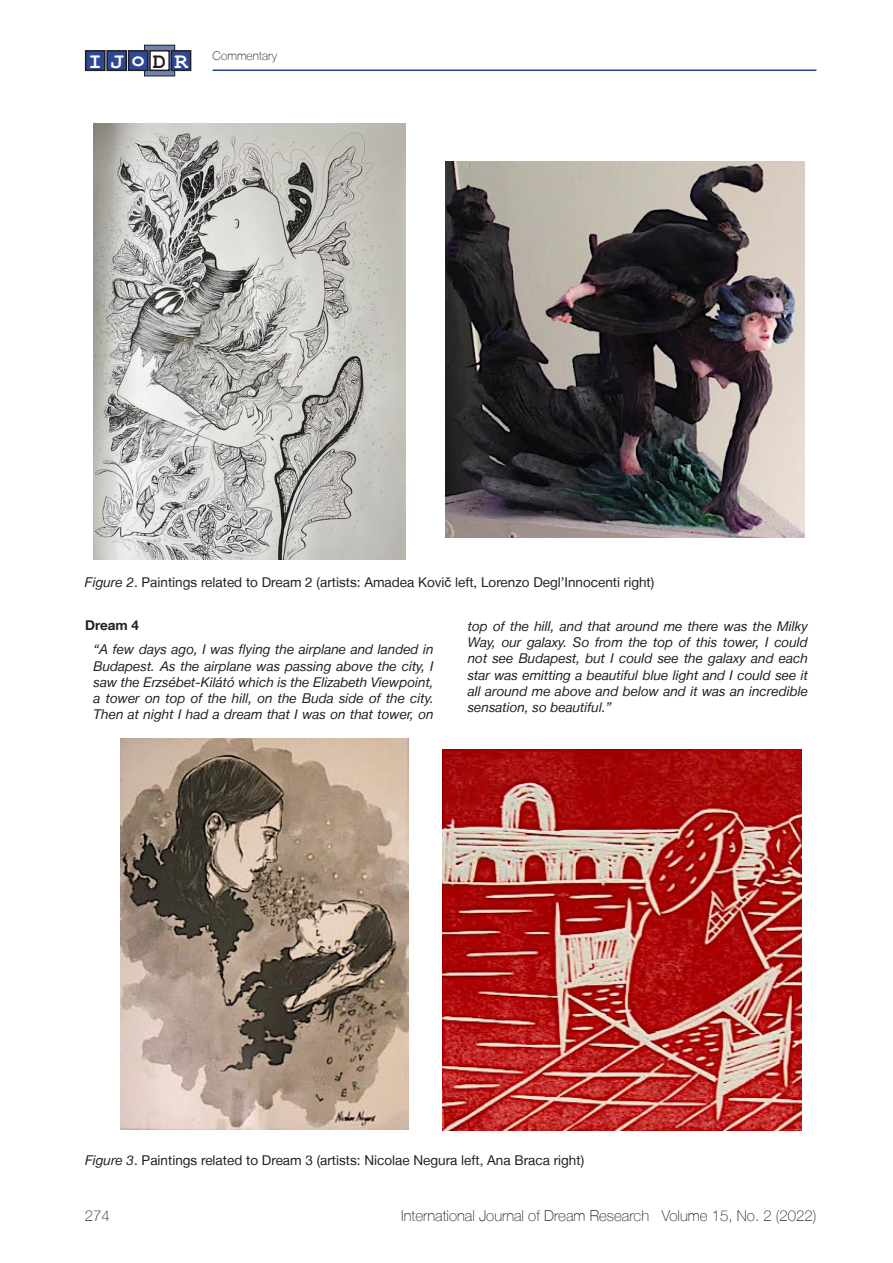
<style>
.page{position:relative;width:893px;height:1263px;background:#fff}
.page>*{position:absolute;margin:0;border:0;box-sizing:border-box;transform-origin:0 0}
.t1{font:700 22.2px "Courier New";letter-spacing:.365em;color:#fff}
.t2{font:100 15px "Helvetica Neue LT";color:#231f20}
.Zitat{font:italic 13.5px/16.2px "Helvetica Neue LT";color:#231f20;text-align:justify}
.Standard_ohne_Einzug{font:13.5px "Helvetica Neue LT";color:#231f20}
.Standard_mit_Einzug{font:700 13.5px "Helvetica Neue LT";color:#231f20}
.t3{font:100 12px "Helvetica Neue LT";color:#231f20}
.s1{color:#231f20}
.s2{font-style:italic}
.s3{font-family:"Arial"}
</style>
<div class="page">
<hr style="left:213px;top:70px;width:603px;height:1px;background:#253f8e">
<svg style="left:146px;top:47px;width:27px;height:27px"></svg>
<div style="left:144px;top:45px;width:31px;height:31px;border:1px solid #231f20"></div>
<div style="left:150px;top:51px;width:19px;height:19px;background:#fff"></div>
<div style="left:149px;top:50px;width:21px;height:21px;border:1px solid #231f20"></div>
<div style="left:86px;top:51px;width:19px;height:19px;background:#2f4895"></div>
<div style="left:85px;top:50px;width:21px;height:21px;border:1px solid #231f20"></div>
<div style="left:107px;top:51px;width:19px;height:19px;background:#2f4895"></div>
<div style="left:106px;top:50px;width:21px;height:21px;border:1px solid #231f20"></div>
<div style="left:129px;top:51px;width:19px;height:19px;background:#2f4895"></div>
<div style="left:128px;top:50px;width:20px;height:21px;border:1px solid #231f20"></div>
<div style="left:171px;top:51px;width:20px;height:19px;background:#2f4895"></div>
<div style="left:171px;top:50px;width:20px;height:21px;border:1px solid #231f20"></div>
<img style="left:93px;top:123px;width:313px;height:437px">
<img style="left:445px;top:162px;width:359px;height:375px">
<img style="left:121px;top:738px;width:288px;height:392px">
<img style="left:443px;top:750px;width:359px;height:380px">
<h1 class="t1" style="left:89px;top:47px;width:101px">IJo<span class="s1">D</span>R</h1>
<p class="t3" style="left:213px;top:49px;width:66px">Commentary</p>
<p class="Standard_ohne_Einzug" style="left:85px;top:574px;width:571px"><span class="s2">Figure 2</span>. Paintings related to Dream 2 (artists: Amadea Kovi<span class="s3">č</span> left, Lorenzo Degl’Innocenti right)</p>
<p class="Standard_mit_Einzug" style="left:85px;top:616px;width:55px">Dream 4</p>
<p class="Zitat" style="left:94px;top:641px;width:342px">“A few days ago, I was flying the airplane and landed in Budapest. As the airplane was passing above the city, I saw the Erzsébet-Kilátó which is the Elizabeth Viewpoint, a tower on top of the hill, on the Buda side of the city.<br>Then at night I had a dream that I was on that tower, on</p>
<p class="Zitat" style="left:468px;top:618px;width:342px">top of the hill, and that around me there was the Milky Way, our galaxy. So from the top of this tower, I could not see Budapest, but I could see the galaxy and each star was emitting a beautiful blue light and I could see it all around me above and below and it was an incredible sensation, so beautiful.”</p>
<p class="Standard_ohne_Einzug" style="left:85px;top:1152px;width:501px"><span class="s2">Figure 3</span>. Paintings related to Dream 3 (artists: Nicolae Negura left, Ana Braca right)</p>
<p class="t2" style="left:85px;top:1207px;width:27px">274</p>
<p class="t2" style="left:401px;top:1207px;width:417px">International Journal of Dream Research Volume 15, No. 2 (2022)</p>
</div>
